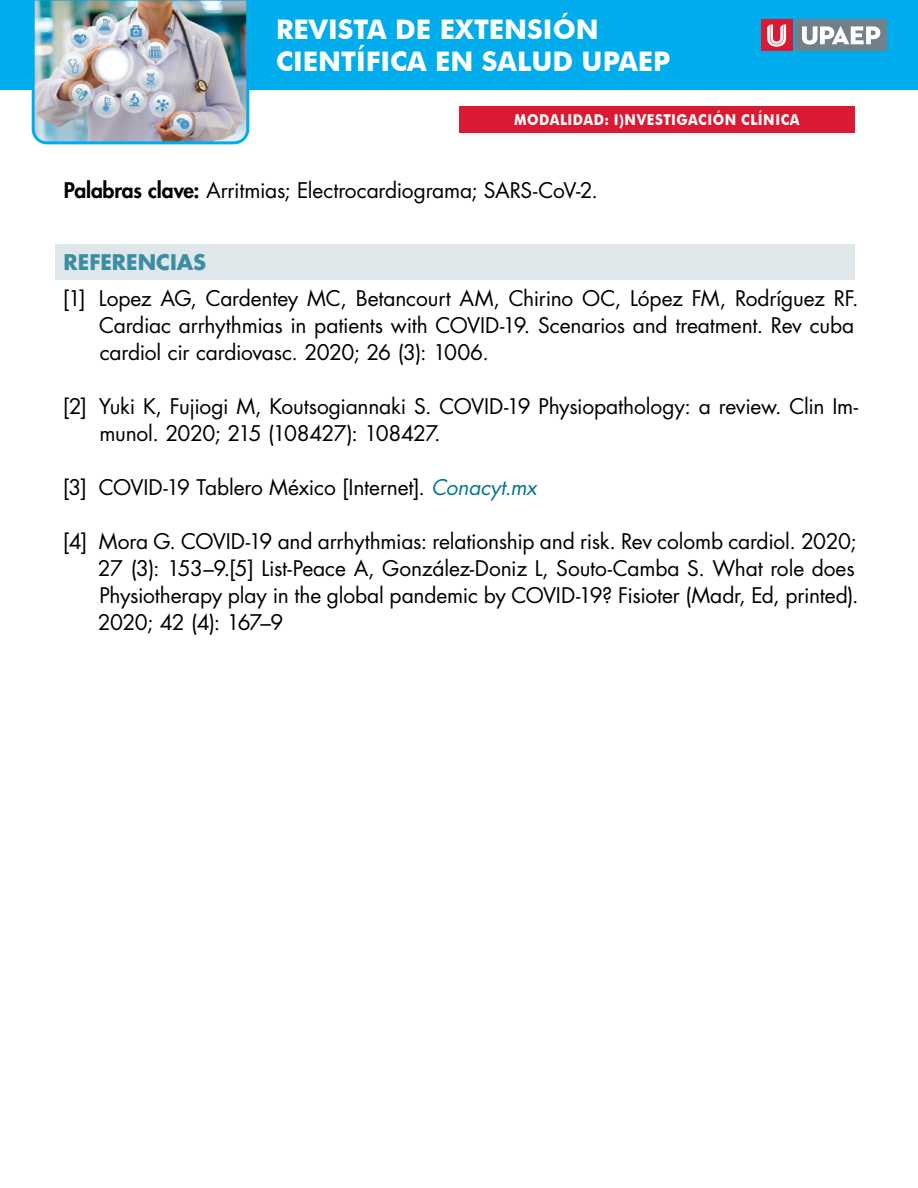
<style>
.page{position:relative;width:918px;height:1188px;background:#fff}
.page>*{position:absolute;margin:0;border:0;box-sizing:border-box;transform-origin:0 0}
.t1{font:700 27px/32.4px "Futura BT";color:#fff}
.referencias{font:21px/27px "Futura Std";letter-spacing:-.01em;color:#000}
.cuerpo{font:21px "Futura Std";letter-spacing:-.015em;color:#000}
.apartado{font:700 21px "Futura Std";color:#3a8ea3}
.t2{font:700 15px "Futura BT";color:#fff;scale:.9 1}
.s1{font-weight:800}
.s2{font-style:italic;color:#00778e}
</style>
<div class="page">
<div style="left:0;top:0;width:918px;height:90px;background:#00aceb"></div>
<img style="left:31px;top:0;width:219px;height:145px">
<div style="left:796px;top:20px;width:91px;height:31px;background:#72808a"></div>
<svg style="left:802px;top:26px;width:78px;height:19px"></svg>
<div style="left:761px;top:20px;width:31px;height:31px;background:#da1a32"></div>
<svg style="left:767px;top:25px;width:19px;height:22px"></svg>
<div style="left:459px;top:106px;width:396px;height:27px;background:#da1a32"></div>
<div style="left:56px;top:244px;width:799px;height:36px;background:#e0e7eb"></div>
<p class="t1" style="left:276px;top:13px;width:396px">REVISTA DE EXTENSIÓN<br>CIENTÍFICA EN SALUD UPAEP</p>
<p class="t2" style="left:514px;top:111px;width:26px">MODALIDAD</p>
<p class="t2" style="left:605px;top:111px;width:34px">: I)NVESTIGACIÓN</p>
<p class="t2" style="left:741px;top:111px;width:21px">CLÍNICA</p>
<p class="cuerpo" style="left:64px;top:177px;width:536px"><span class="s1">Palabras clave:</span> Arritmias; Electrocardiograma; SARS-CoV-2.</p>
<p class="apartado" style="left:64px;top:248px;width:144px">REFERENCIAS</p>
<p class="referencias" style="left:99px;top:285px;width:761px;text-indent:-36px">[1] Lopez AG, Cardentey MC, Betancourt AM, Chirino OC, López FM, Rodríguez RF.<br>Cardiac arrhythmias in patients with COVID-19. Scenarios and treatment. Rev cuba cardiol cir cardiovasc. 2020; 26 (3): 1006.</p>
<p class="referencias" style="left:99px;top:393px;width:760px;text-indent:-37px">[2] Yuki K, Fujiogi M, Koutsogiannaki S. COVID-19 Physiopathology: a review. Clin Im&shy;munol. 2020; 215 (108427): 108427.</p>
<p class="referencias" style="left:63px;top:474px;width:475px">[3] COVID-19 Tablero México [Internet]. <span class="s2">Conacyt.mx</span></p>
<p class="referencias" style="left:98px;top:528px;width:762px;text-indent:-35px">[4] Mora G. COVID-19 and arrhythmias: relationship and risk. Rev colomb cardiol. 2020; 27 (3): 153–9.[5] List-Peace A, González-Doniz L, Souto-Camba S. What role does Physiotherapy play in the global pandemic by COVID-19? Fisioter (Madr, Ed, printed).<br>2020; 42 (4): 167–9</p>
</div>
